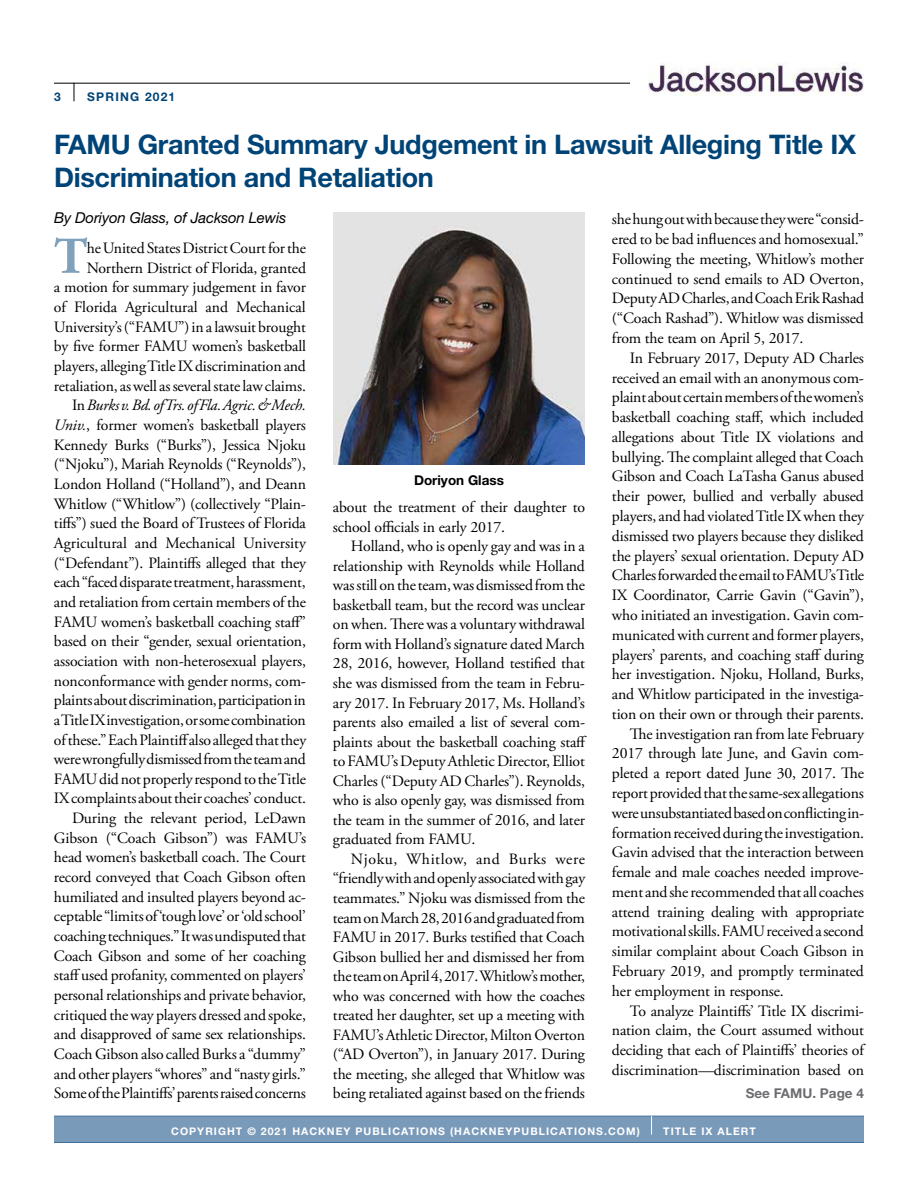
<style>
.page{position:relative;width:918px;height:1188px;background:#fff}
.page>*{position:absolute;margin:0;border:0;box-sizing:border-box;transform-origin:0 0}
.t1{font:700 51.6px "Adobe Garamond Pro";color:#80a1bb}
.t2{font:700 27px/32.4px "Helvetica Neue LT Std";letter-spacing:-.01em;color:#047}
.t3{font:15.75px/19.6px "Adobe Garamond Pro";letter-spacing:-.01em;color:#000;text-align:justify}
.t4{font:italic 15px "Helvetica Neue LT Std";letter-spacing:-.01em;color:#000}
.t5{font:700 13.5px "Helvetica Neue LT Std";color:#6d6e71}
.t6{font:700 13.5px "Helvetica Neue LT Std";color:#000}
.t7{font:700 12px "Helvetica Neue LT Std";letter-spacing:.1em;color:#047}
.t8{font:700 10.5px "Helvetica Neue LT Std";letter-spacing:.1em;color:#fff}
.s1{font-style:italic}
</style>
<div class="page">
<hr style="left:54px;top:83px;width:576px;height:1px;background:#000">
<svg style="left:74px;top:83px;width:1px;height:18px"></svg>
<img style="left:648px;top:62px;width:216px;height:34px">
<img style="left:333px;top:212px;width:252px;height:252px">
<div style="left:54px;top:1116px;width:810px;height:27px;background:#416f9c"></div>
<div style="left:54px;top:1116px;width:810px;height:26px;background:#7a9aba"></div>
<svg style="left:651px;top:1116px;width:1px;height:18px"></svg>
<p class="t7" style="left:54px;top:90px;width:8px">3</p>
<p class="t7" style="left:87px;top:90px;width:90px">SPRING 2021</p>
<h2 class="t2" style="left:54px;top:128px;width:804px">FAMU Granted Summary Judgement in Lawsuit Alleging Title IX<br>Discrimination and Retaliation</h2>
<p class="t4" style="left:54px;top:209px;width:234px">By Doriyon Glass, of Jackson Lewis</p>
<h1 class="t1" style="left:54px;top:226px;width:35px">T</h1>
<p class="t3" style="left:54px;top:239px;width:254px;text-align:right">he United States District Court for the Northern District of Florida, granted<br>a motion for summary judgement in favor of Florida Agricultural and Mechanical University’s (“FAMU”) in a lawsuit brought by five former FAMU women’s basketball players, alleging Title IX discrimination and retaliation, as well as several state law claims.<br>In <span class="s1">Burks v. Bd. of Trs. of Fla. Agric. &amp; Mech.<br>Univ.</span>, former women’s basketball players Kennedy Burks (“Burks”), Jessica Njoku (“Njoku”), Mariah Reynolds (“Reynolds”), London Holland (“Holland”), and Deann Whitlow (“Whitlow”) (collectively “Plain&shy;tiffs”) sued the Board of Trustees of Florida Agricultural and Mechanical University (“Defendant”). Plaintiffs alleged that they each “faced disparate treatment, harassment, and retaliation from certain members of the FAMU women’s basketball coaching staff” based on their “gender, sexual orientation, association with non-heterosexual players, nonconformance with gender norms, com&shy;plaints about discrimination, participation in a Title IX investigation, or some combination of these.” Each Plaintiff also alleged that they were wrongfully dismissed from the team and FAMU did not properly respond to the Title IX complaints about their coaches’ conduct.<br>During the relevant period, LeDawn Gibson (“Coach Gibson”) was FAMU’s head women’s basketball coach. The Court record conveyed that Coach Gibson often humiliated and insulted players beyond ac&shy;ceptable “limits of ‘tough love’ or ‘old school’ coaching techniques.” It was undisputed that Coach Gibson and some of her coaching staff used profanity, commented on players’ personal relationships and private behavior, critiqued the way players dressed and spoke, and disapproved of same sex relationships.<br>Coach Gibson also called Burks a “dummy” and other players “whores” and “nasty girls.” Some of the Plaintiffs’ parents raised concerns</p>
<p class="t6" style="left:414px;top:472px;width:91px">Doriyon Glass</p>
<p class="t3" style="left:333px;top:498px;width:254px">about the treatment of their daughter to school officials in early 2017.</p>
<p class="t3" style="left:333px;top:537px;width:255px;text-indent:18px">Holland, who is openly gay and was in a relationship with Reynolds while Holland was still on the team, was dismissed from the basketball team, but the record was unclear on when. There was a voluntary withdrawal form with Holland’s signature dated March 28, 2016, however, Holland testified that she was dismissed from the team in Febru&shy;ary 2017. In February 2017, Ms. Holland’s parents also emailed a list of several com&shy;plaints about the basketball coaching staff to FAMU’s Deputy Athletic Director, Elliot Charles (“Deputy AD Charles”). Reynolds, who is also openly gay, was dismissed from the team in the summer of 2016, and later graduated from FAMU.</p>
<p class="t3" style="left:333px;top:850px;width:254px;text-indent:18px">Njoku, Whitlow, and Burks were “friendly with and openly associated with gay teammates.” Njoku was dismissed from the team on March 28, 2016 and graduated from FAMU in 2017. Burks testified that Coach Gibson bullied her and dismissed her from the team on April 4, 2017. Whitlow’s mother, who was concerned with how the coaches treated her daughter, set up a meeting with FAMU’s Athletic Director, Milton Overton (“AD Overton”), in January 2017. During the meeting, she alleged that Whitlow was being retaliated against based on the friends</p>
<p class="t3" style="left:612px;top:210px;width:254px">she hung out with because they were “consid&shy;ered to be bad influences and homosexual.” Following the meeting, Whitlow’s mother continued to send emails to AD Overton, Deputy AD Charles, and Coach Erik Rashad (“Coach Rashad”). Whitlow was dismissed from the team on April 5, 2017.</p>
<p class="t3" style="left:630px;top:349px;width:236px">In February 2017, Deputy AD Charles</p>
<p class="t3" style="left:612px;top:368px;width:254px">received an email with an anonymous com-</p>
<p class="t3" style="left:612px;top:388px;width:253px">plaint about certain members of the women’s</p>
<p class="t3" style="left:612px;top:408px;width:254px">basketball coaching staff, which included</p>
<p class="t3" style="left:612px;top:428px;width:254px">allegations about Title IX violations and</p>
<p class="t3" style="left:612px;top:447px;width:254px">bullying. The complaint alleged that Coach</p>
<p class="t3" style="left:612px;top:467px;width:254px">Gibson and Coach LaTasha Ganus abused</p>
<p class="t3" style="left:612px;top:487px;width:253px">their power, bullied and verbally abused</p>
<p class="t3" style="left:612px;top:507px;width:253px">players, and had violated Title IX when they</p>
<p class="t3" style="left:612px;top:527px;width:253px">dismissed two players because they disliked</p>
<p class="t3" style="left:612px;top:546px;width:254px">the players’ sexual orientation. Deputy AD</p>
<p class="t3" style="left:612px;top:566px;width:254px">Charles forwarded the email to FAMU’s Title</p>
<p class="t3" style="left:612px;top:586px;width:253px">IX Coordinator, Carrie Gavin (“Gavin”),</p>
<p class="t3" style="left:612px;top:606px;width:254px">who initiated an investigation. Gavin com-</p>
<p class="t3" style="left:612px;top:625px;width:254px">municated with current and former players,</p>
<p class="t3" style="left:612px;top:645px;width:253px">players’ parents, and coaching staff during</p>
<p class="t3" style="left:612px;top:665px;width:254px">her investigation. Njoku, Holland, Burks,</p>
<p class="t3" style="left:612px;top:685px;width:253px">and Whitlow participated in the investiga-</p>
<p class="t3" style="left:612px;top:705px;width:254px">tion on their own or through their parents.</p>
<p class="t3" style="left:630px;top:724px;width:236px">The investigation ran from late February</p>
<p class="t3" style="left:612px;top:744px;width:254px">2017 through late June, and Gavin com-</p>
<p class="t3" style="left:612px;top:764px;width:254px">pleted a report dated June 30, 2017. The</p>
<p class="t3" style="left:612px;top:784px;width:253px">report provided that the same-sex allegations</p>
<p class="t3" style="left:612px;top:804px;width:254px">were unsubstantiated based on conflicting in-</p>
<p class="t3" style="left:612px;top:823px;width:254px">formation received during the investigation.</p>
<p class="t3" style="left:612px;top:843px;width:253px">Gavin advised that the interaction between</p>
<p class="t3" style="left:612px;top:863px;width:254px">female and male coaches needed improve-</p>
<p class="t3" style="left:612px;top:883px;width:254px">ment and she recommended that all coaches</p>
<p class="t3" style="left:612px;top:902px;width:253px">attend training dealing with appropriate</p>
<p class="t3" style="left:612px;top:922px;width:253px">motivational skills. FAMU received a second</p>
<p class="t3" style="left:612px;top:942px;width:253px">similar complaint about Coach Gibson in</p>
<p class="t3" style="left:612px;top:962px;width:254px">February 2019, and promptly terminated</p>
<p class="t3" style="left:612px;top:982px;width:173px">her employment in response.</p>
<p class="t3" style="left:630px;top:1001px;width:236px">To analyze Plaintiffs’ Title IX discrimi-</p>
<p class="t3" style="left:612px;top:1021px;width:254px">nation claim, the Court assumed without</p>
<p class="t3" style="left:612px;top:1041px;width:254px">deciding that each of Plaintiffs’ theories of</p>
<p class="t3" style="left:612px;top:1061px;width:254px">discrimination—discrimination based on</p>
<p class="t5" style="left:746px;top:1085px;width:120px">See FAMU. Page 4</p>
<p class="t8" style="left:171px;top:1124px;width:470px">COPYRIGHT © 2021 HACKNEY PUBLICATIONS (HACKNEYPUBLICATIONS.COM)</p>
<p class="t8" style="left:663px;top:1124px;width:94px">TITLE IX ALERT</p>
</div>
